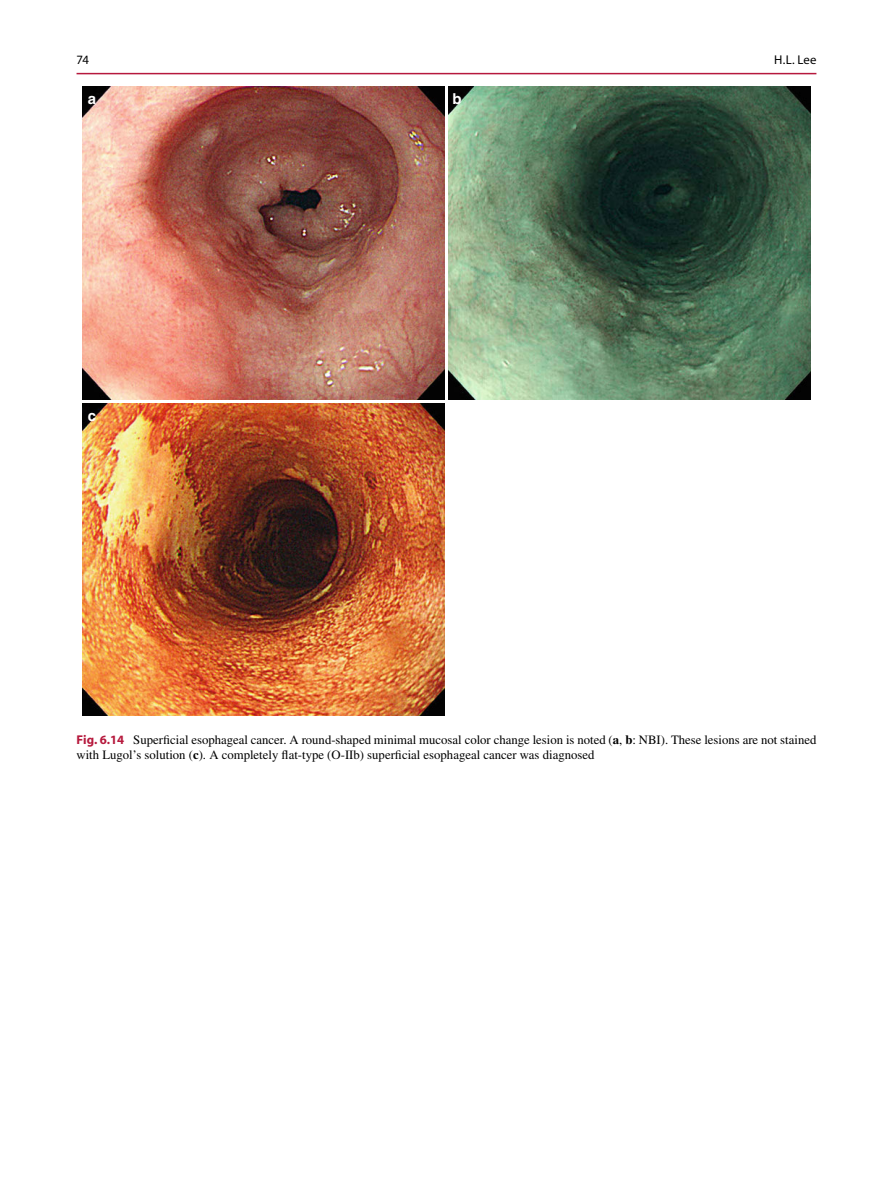
<style>
.page{position:relative;width:893px;height:1187px;background:#fff}
.page>*{position:absolute;margin:0;border:0;box-sizing:border-box;transform-origin:0 0}
.t1{font:700 15px "Helvetica";color:#fff}
.t2{font:12.75px/15px "Times";color:#000}
.t3{font:12.75px "Myriad";color:#000}
.s1{font-family:"Myriad";font-weight:700;color:#b6193d}
.s2{font-weight:700}
</style>
<div class="page">
<img style="left:83px;top:87px;width:361px;height:312px">
<img style="left:449px;top:87px;width:361px;height:312px">
<img style="left:83px;top:403px;width:361px;height:312px">
<hr style="left:77px;top:73px;width:739px;height:1px;background:#b6193d">
<p class="t3" style="left:77px;top:55px;width:14px">74</p>
<p class="t1" style="left:88px;top:90px;width:10px">a</p>
<p class="t1" style="left:88px;top:407px;width:10px">c</p>
<p class="t1" style="left:452px;top:90px;width:11px">b</p>
<p class="t3" style="left:774px;top:55px;width:44px">H.L. Lee</p>
<p class="t2" style="left:77px;top:733px;width:741px"><span class="s1">Fig. 6.14</span> Superficial esophageal cancer. A round-shaped minimal mucosal color change lesion is noted ( <span class="s2">a</span> , <span class="s2">b</span> : NBI). These lesions are not stained with Lugol’s solution ( <span class="s2">c</span> ). A completely flat-type (O-IIb) superficial esophageal cancer was diagnosed</p>
</div>
